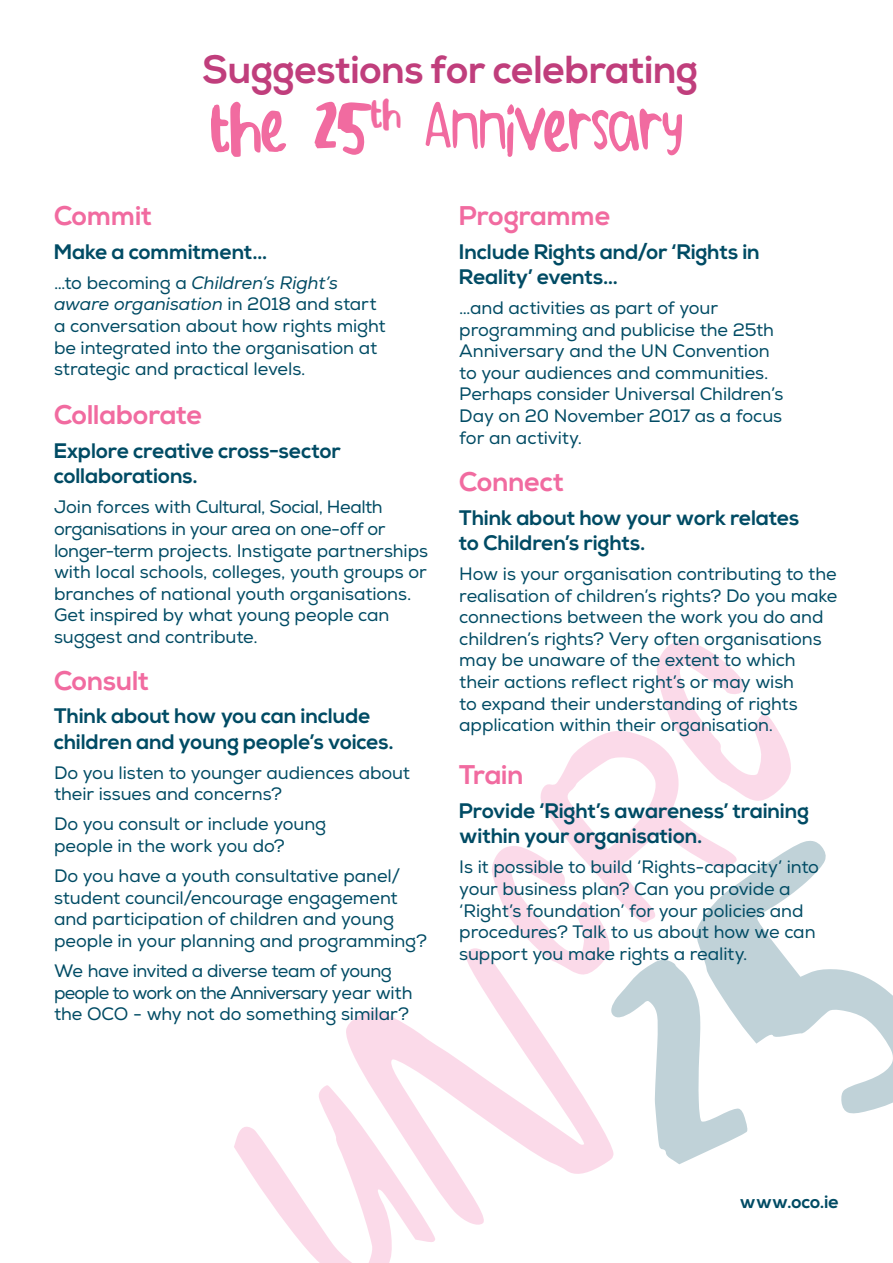
<style>
.page{position:relative;width:893px;height:1263px;background:#fff}
.page>*{position:absolute;margin:0;border:0;box-sizing:border-box;transform-origin:0 0}
._25th_Annivers_Title{font:75px "UNCRC25 01";letter-spacing:-.005em;color:#f16ba0}
.Suggestions_pre-titl{font:700 39px "Nexa";letter-spacing:-.005em;color:#c03e7c}
._1__Heading{font:700 27px "Nexa";color:#f16ba0}
._2__Sub-Head{font:700 21px/25.2px "Nexa";color:#004b64}
._3__Body{font:18px/21.6px "Nexa";letter-spacing:-.005em;color:#004b64}
._3__Body-2{font:18px/21.6px "Nexa";letter-spacing:-.025em;color:#004b64}
.t1{font:700 18px "Nexa";letter-spacing:-.01em;color:#004b64}
.s1{font-style:italic}
</style>
<div class="page">
<svg style="left:234px;top:1085px;width:201px;height:178px"></svg>
<svg style="left:345px;top:948px;width:259px;height:277px"></svg>
<svg style="left:491px;top:641px;width:300px;height:523px"></svg>
<svg style="left:696px;top:839px;width:197px;height:275px"></svg>
<p class="Suggestions_pre-titl" style="left:203px;top:47px;width:497px">Suggestions for celebrating</p>
<p class="_25th_Annivers_Title" style="left:210px;top:83px;width:474px">the 25<sup>th</sup> Anniversary</p>
<p class="_1__Heading" style="left:54px;top:200px;width:100px">Commit</p>
<p class="_2__Sub-Head" style="left:54px;top:240px;width:215px">Make a commitment…</p>
<p class="_3__Body" style="left:54px;top:272px;width:333px">…to becoming a <span class="s1">Children’s Right’s aware organisation</span> in 2018 and start a conversation about how rights might be integrated into the organisation at strategic and practical levels.</p>
<p class="_1__Heading" style="left:54px;top:399px;width:150px">Collaborate</p>
<p class="_2__Sub-Head" style="left:54px;top:439px;width:289px">Explore creative cross-sector collaborations.</p>
<p class="_3__Body" style="left:54px;top:497px;width:375px">Join forces with Cultural, Social, Health organisations in your area on one-off or longer-term projects. Instigate partnerships with local schools, colleges, youth groups or branches of national youth organisations.<br>Get inspired by what young people can suggest and contribute.</p>
<p class="_1__Heading" style="left:54px;top:665px;width:97px">Consult</p>
<p class="_2__Sub-Head" style="left:54px;top:704px;width:341px">Think about how you can include children and young people’s voices.</p>
<p class="_3__Body" style="left:54px;top:762px;width:358px">Do you listen to younger audiences about their issues and concerns?</p>
<p class="_3__Body" style="left:54px;top:814px;width:274px">Do you consult or include young people in the work you do?</p>
<p class="_3__Body" style="left:54px;top:865px;width:375px">Do you have a youth consultative panel/ student council/encourage engagement and participation of children and young people in your planning and programming?</p>
<p class="_3__Body-2" style="left:54px;top:960px;width:360px">We have invited a diverse team of young people to work on the Anniversary year with the OCO - why not do something similar?</p>
<p class="_1__Heading" style="left:459px;top:200px;width:153px">Programme</p>
<p class="_2__Sub-Head" style="left:459px;top:240px;width:302px">Include Rights and/or ‘Rights in<br>Reality’ events…</p>
<p class="_3__Body" style="left:459px;top:297px;width:326px">…and activities as part of your programming and publicise the 25th<br>Anniversary and the UN Convention to your audiences and communities.<br>Perhaps consider Universal Children’s<br>Day on 20 November 2017 as a focus for an activity.</p>
<p class="_1__Heading" style="left:459px;top:466px;width:107px">Connect</p>
<p class="_2__Sub-Head" style="left:459px;top:505px;width:342px">Think about how your work relates to Children’s rights.</p>
<p class="_3__Body" style="left:459px;top:563px;width:380px">How is your organisation contributing to the realisation of children’s rights? Do you make connections between the work you do and children’s rights? Very often organisations may be unaware of the extent to which their actions reflect right’s or may wish<br>to expand their understanding of rights application within their organisation.</p>
<p class="_1__Heading" style="left:459px;top:759px;width:66px">Train</p>
<p class="_2__Sub-Head" style="left:459px;top:799px;width:351px">Provide ‘Right’s awareness’ training within your organisation.</p>
<p class="_3__Body" style="left:459px;top:857px;width:361px">Is it possible to build ‘Rights-capacity’ into your business plan? Can you provide a ‘Right’s foundation’ for your policies and procedures? Talk to us about how we can support you make rights a reality.</p>
<p class="t1" style="left:740px;top:1192px;width:101px">www.oco.ie</p>
</div>
